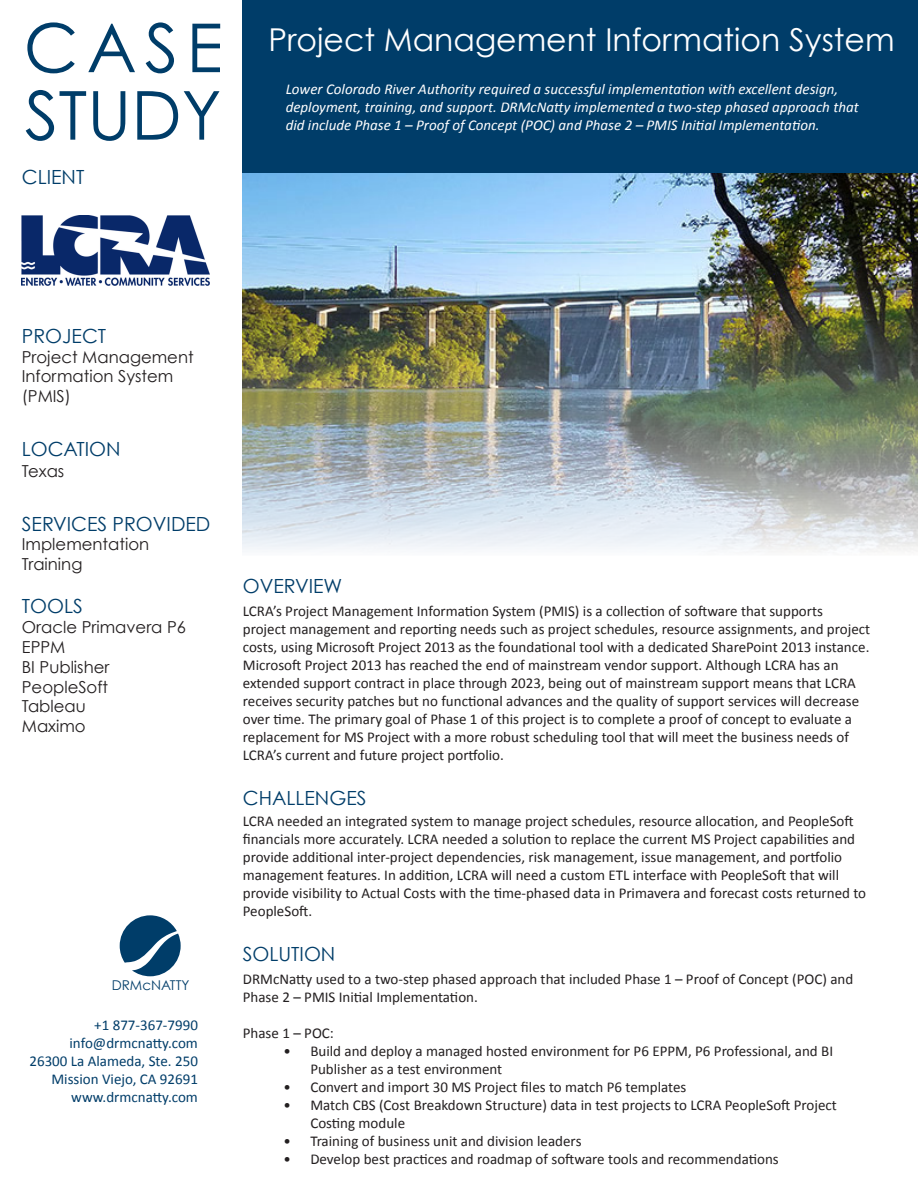
<style>
.page{position:relative;width:918px;height:1188px;background:#fff}
.page>*{position:absolute;margin:0;border:0;box-sizing:border-box;transform-origin:0 0}
.t1{font:67.5px/67.5px "Century Gothic";color:#003d69}
.t2{font:31.5px "Century Gothic";color:#fff}
.t3{font:19.5px "Century Gothic";color:#003d69}
.t4{font:16.5px/19.8px "Century Gothic";color:#231f20}
.t5{font:15px/18px "Calibri";color:#231f20}
.t6{font:italic 15px/18px "Calibri";color:#fff}
.t7{font:15px "Calibri";color:#003d69}
.t8{font:13.5px "Century Gothic";color:#003d69}
</style>
<div class="page">
<div style="left:243px;top:0;width:675px;height:174px;background:#003d69"></div>
<img style="left:243px;top:174px;width:675px;height:378px">
<svg style="left:119px;top:915px;width:62px;height:61px"></svg>
<img style="left:22px;top:216px;width:187px;height:69px">
<p class="t1" style="left:24px;top:13px;width:200px">CASE<br>STUDY</p>
<p class="t2" style="left:269px;top:20px;width:628px">Project Management Information System</p>
<p class="t6" style="left:286px;top:80px;width:575px">Lower Colorado River Authority required a successful implementation with excellent design, deployment, training, and support. DRMcNatty implemented a two-step phased approach that did include Phase 1 – Proof of Concept (POC) and Phase 2 – PMIS Initial Implementation.</p>
<p class="t3" style="left:22px;top:165px;width:64px">CLIENT</p>
<p class="t3" style="left:22px;top:324px;width:86px">PROJECT</p>
<p class="t4" style="left:22px;top:346px;width:173px">Project Management<br>Information System (PMIS)</p>
<p class="t3" style="left:22px;top:437px;width:100px">LOCATION</p>
<p class="t4" style="left:22px;top:461px;width:44px">Texas</p>
<p class="t3" style="left:22px;top:512px;width:190px">SERVICES PROVIDED</p>
<p class="t4" style="left:22px;top:534px;width:129px">Implementation</p>
<p class="t4" style="left:22px;top:554px;width:62px">Training</p>
<p class="t3" style="left:22px;top:594px;width:62px">TOOLS</p>
<p class="t4" style="left:22px;top:617px;width:166px">Oracle Primavera P6<br>EPPM</p>
<p class="t4" style="left:22px;top:657px;width:89px">BI Publisher</p>
<p class="t4" style="left:22px;top:676px;width:88px">PeopleSoft</p>
<p class="t4" style="left:22px;top:696px;width:66px">Tableau</p>
<p class="t4" style="left:22px;top:716px;width:65px">Maximo</p>
<p class="t8" style="left:112px;top:977px;width:79px">DRMcNATTY</p>
<p class="t7" style="left:94px;top:1016px;width:105px">+1 877-367-7990</p>
<p class="t7" style="left:70px;top:1034px;width:130px">info@drmcnatty.com</p>
<p class="t7" style="left:30px;top:1052px;width:170px">26300 La Alameda, Ste. 250</p>
<p class="t7" style="left:51px;top:1070px;width:148px">Mission Viejo, CA 92691</p>
<p class="t7" style="left:71px;top:1088px;width:128px">www.drmcnatty.com</p>
<p class="t3" style="left:243px;top:574px;width:101px">OVERVIEW</p>
<p class="t5" style="left:243px;top:602px;width:582px">LCRA’s Project Management Information System (PMIS) is a collection of software that supports</p>
<p class="t5" style="left:243px;top:620px;width:629px">project management and reporting needs such as project schedules, resource assignments, and project costs, using Microsoft Project 2013 as the foundational tool with a dedicated SharePoint 2013 instance.<br>Microsoft Project 2013 has reached the end of mainstream vendor support. Although LCRA has an extended support contract in place through 2023, being out of mainstream support means that LCRA receives security patches but no functional advances and the quality of support services will decrease over time. The primary goal of Phase 1 of this project is to complete a proof of concept to evaluate a replacement for MS Project with a more robust scheduling tool that will meet the business needs of LCRA’s current and future project portfolio.</p>
<p class="t3" style="left:243px;top:786px;width:125px">CHALLENGES</p>
<p class="t5" style="left:243px;top:812px;width:625px">LCRA needed an integrated system to manage project schedules, resource allocation, and PeopleSoft financials more accurately. LCRA needed a solution to replace the current MS Project capabilities and provide additional inter-project dependencies, risk management, issue management, and portfolio management features. In addition, LCRA will need a custom ETL interface with PeopleSoft that will provide visibility to Actual Costs with the time-phased data in Primavera and forecast costs returned to PeopleSoft.</p>
<p class="t3" style="left:243px;top:942px;width:94px">SOLUTION</p>
<p class="t5" style="left:243px;top:970px;width:612px">DRMcNatty used to a two-step phased approach that included Phase 1 – Proof of Concept (POC) and<br>Phase 2 – PMIS Initial Implementation.</p>
<p class="t5" style="left:243px;top:1024px;width:93px">Phase 1 – POC:</p>
<p class="t5" style="left:310px;top:1042px;width:524px;text-indent:-27px">• Build and deploy a managed hosted environment for P6 EPPM, P6 Professional, and BI<br>Publisher as a test environment</p>
<p class="t5" style="left:283px;top:1078px;width:405px">• Convert and import 30 MS Project files to match P6 templates</p>
<p class="t5" style="left:310px;top:1096px;width:528px;text-indent:-27px">• Match CBS (Cost Breakdown Structure) data in test projects to LCRA PeopleSoft Project<br>Costing module</p>
<p class="t5" style="left:283px;top:1132px;width:300px">• Training of business unit and division leaders</p>
<p class="t5" style="left:283px;top:1150px;width:497px">• Develop best practices and roadmap of software tools and recommendations</p>
</div>
